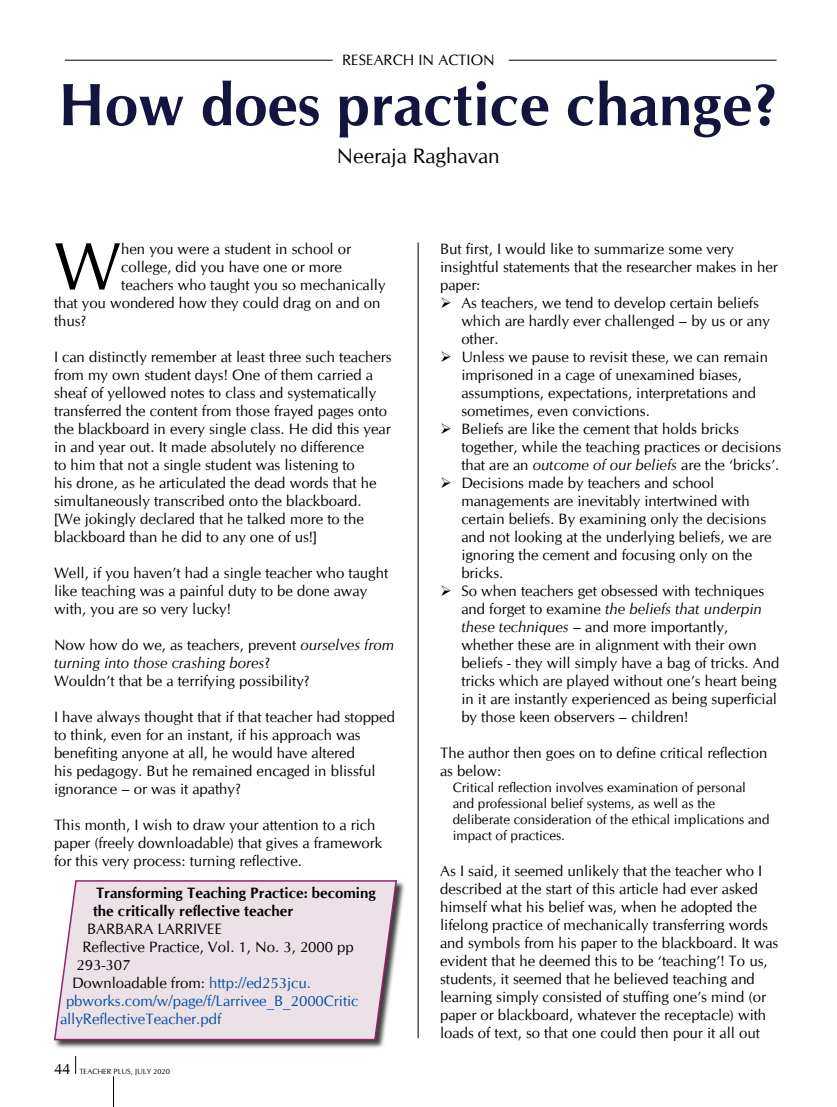
<style>
.page{position:relative;width:837px;height:1107px;background:#fff}
.page>*{position:absolute;margin:0;border:0;box-sizing:border-box;transform-origin:0 0}
.t1{font:67.5px "CG Omega";color:#000}
.t2{font:700 60px "CG Omega";color:#13153f}
.t3{font:21px "CG Omega";color:#000}
.t4{font:15px/18px "CG Omega";color:#000}
.t5{font:700 15px/18px "CG Omega";color:#000}
.t6{font:15px "CG Omega";color:#034ea2}
.t7{font:13.5px/16.2px "CG Omega";color:#000}
.t8{font:7.5px "CG Omega";color:#000}
.s1{font-style:italic}
.s2{color:#034ea2}
.s3{font-size:15px}
</style>
<div class="page">
<div style="left:54px;top:880px;width:352px;height:169px;background:#000;opacity:.75"></div>
<svg style="left:54px;top:880px;width:344px;height:161px;background:#e8dae3"></svg>
<hr style="left:509px;top:60px;width:268px;height:1px;background:#000">
<hr style="left:65px;top:60px;width:268px;height:1px;background:#000">
<hr style="left:418px;top:242px;width:1px;height:796px;background:#000">
<hr style="left:113px;top:1076px;width:1px;height:31px;background:#000">
<svg style="left:75px;top:1056px;width:1px;height:18px"></svg>
<p class="t4" style="left:342px;top:51px;width:154px">RESEARCH IN ACTION</p>
<h2 class="t2" style="left:58px;top:67px;width:722px">How does practice change?</h2>
<h3 class="t3" style="left:337px;top:143px;width:164px">Neeraja Raghavan</h3>
<h1 class="t1" style="left:54px;top:226px;width:69px">W</h1>
<p class="t4" style="left:121px;top:240px;width:231px">hen you were a student in school or</p>
<p class="t4" style="left:121px;top:258px;width:222px">college, did you have one or more</p>
<p class="t4" style="left:121px;top:276px;width:266px">teachers who taught you so mechanically</p>
<p class="t4" style="left:54px;top:294px;width:328px">that you wondered how they could drag on and on</p>
<p class="t4" style="left:54px;top:312px;width:34px">thus?</p>
<p class="t4" style="left:54px;top:348px;width:339px">I can distinctly remember at least three such teachers from my own student days! One of them carried a sheaf of yellowed notes to class and systematically transferred the content from those frayed pages onto the blackboard in every single class. He did this year in and year out. It made absolutely no difference<br>to him that not a single student was listening to<br>his drone, as he articulated the dead words that he simultaneously transcribed onto the blackboard. [We jokingly declared that he talked more to the blackboard than he did to any one of us!]</p>
<p class="t4" style="left:54px;top:564px;width:336px">Well, if you haven’t had a single teacher who taught like teaching was a painful duty to be done away with, you are so very lucky!</p>
<p class="t4" style="left:54px;top:636px;width:342px">Now how do we, as teachers, prevent <span class="s1">ourselves from turning into those crashing bores</span>?<br>Wouldn’t that be a terrifying possibility?</p>
<p class="t4" style="left:54px;top:708px;width:343px">I have always thought that if that teacher had stopped to think, even for an instant, if his approach was benefiting anyone at all, he would have altered<br>his pedagogy. But he remained encaged in blissful ignorance – or was it apathy?</p>
<p class="t4" style="left:54px;top:816px;width:330px">This month, I wish to draw your attention to a rich paper (freely downloadable) that gives a framework for this very process: turning reflective.</p>
<p class="t5" style="left:93px;top:884px;width:284px">Transforming Teaching Practice: becoming the critically reflective teacher</p>
<p class="t4" style="left:87px;top:920px;width:137px">BARBARA LARRIVEE</p>
<p class="t4" style="left:82px;top:938px;width:273px">Reflective Practice, Vol. 1, No. 3, 2000 pp</p>
<p class="t4" style="left:76px;top:956px;width:55px">293-307</p>
<p class="t4" style="left:72px;top:974px;width:240px">Downloadable from: <span class="s2">http://ed253jcu.</span></p>
<p class="t6" style="left:66px;top:992px;width:294px">pbworks.com/w/page/f/Larrivee_B_2000Critic</p>
<p class="t6" style="left:60px;top:1010px;width:163px">allyReflectiveTeacher.pdf</p>
<p class="t8" style="left:54px;top:1067px;width:117px"><span class="s3">44</span> TEACHER PLUS, JULY 2020</p>
<p class="t4" style="left:440px;top:240px;width:339px">But first, I would like to summarize some very insightful statements that the researcher makes in her paper:</p>
<p class="t4" style="left:461px;top:294px;width:310px;text-indent:-21px">➢ As teachers, we tend to develop certain beliefs which are hardly ever challenged – by us or any other.</p>
<p class="t4" style="left:461px;top:348px;width:308px;text-indent:-21px">➢ Unless we pause to revisit these, we can remain imprisoned in a cage of unexamined biases, assumptions, expectations, interpretations and sometimes, even convictions.</p>
<p class="t4" style="left:461px;top:420px;width:322px;text-indent:-21px">➢ Beliefs are like the cement that holds bricks together, while the teaching practices or decisions that are an <span class="s1">outcome of our beliefs</span> are the ‘bricks’.</p>
<p class="t4" style="left:461px;top:474px;width:312px;text-indent:-21px">➢ Decisions made by teachers and school managements are inevitably intertwined with certain beliefs. By examining only the decisions and not looking at the underlying beliefs, we are ignoring the cement and focusing only on the bricks.</p>
<p class="t4" style="left:461px;top:582px;width:320px;text-indent:-21px">➢ So when teachers get obsessed with techniques and forget to examine <span class="s1">the beliefs that underpin these techniques</span> – and more importantly, whether these are in alignment with their own beliefs - they will simply have a bag of tricks. And tricks which are played without one’s heart being in it are instantly experienced as being superficial by those keen observers – children!</p>
<p class="t4" style="left:440px;top:744px;width:329px">The author then goes on to define critical reflection as below:</p>
<p class="t7" style="left:453px;top:779px;width:318px">Critical reflection involves examination of personal and professional belief systems, as well as the deliberate consideration of the ethical implications and impact of practices.</p>
<p class="t4" style="left:440px;top:862px;width:340px">As I said, it seemed unlikely that the teacher who I described at the start of this article had ever asked himself what his belief was, when he adopted the lifelong practice of mechanically transferring words and symbols from his paper to the blackboard. It was evident that he deemed this to be ‘teaching’! To us, students, it seemed that he believed teaching and learning simply consisted of stuffing one’s mind (or paper or blackboard, whatever the receptacle) with loads of text, so that one could then pour it all out</p>
</div>
